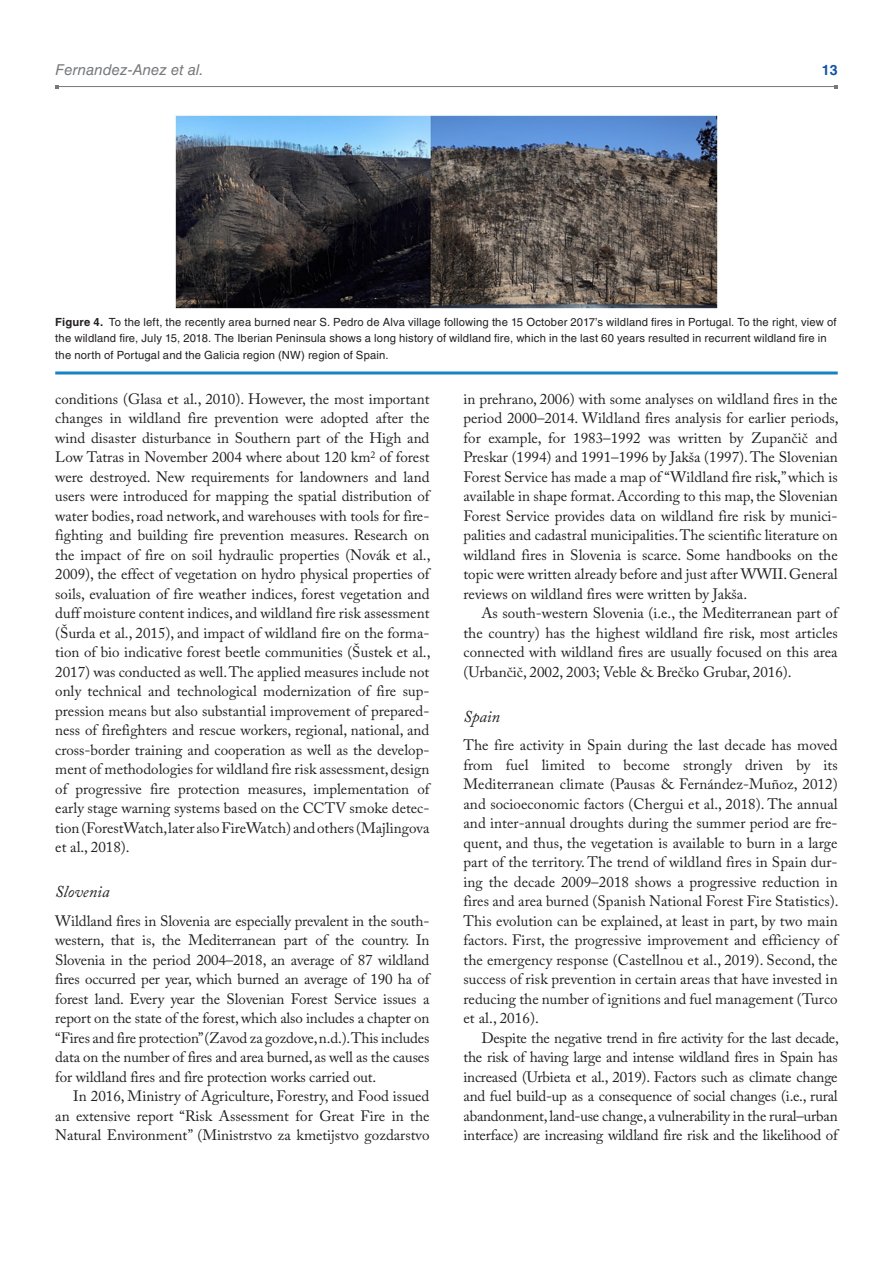
<style>
.page{position:relative;width:893px;height:1263px;background:#fff}
.page>*{position:absolute;margin:0;border:0;box-sizing:border-box;transform-origin:0 0}
.t1{font:italic 16.5px "Adobe Caslon Pro";color:#231f20}
.t2{font:15px/19.5px "Adobe Caslon Pro";color:#231f20;text-align:justify}
.t3{font:italic 15px "Helvetica LT Std";color:#76787b}
.t4{font:700 14.25px "Helvetica LT Std";color:#1055a4}
.t5{font:11.25px/16.5px "Helvetica LT Std";letter-spacing:.015em;color:#231f20}
.s1{font-weight:700}
</style>
<div class="page">
<hr style="left:57px;top:86px;width:779px;height:1px;background:#76787b">
<hr style="left:55px;top:371px;width:783px;height:3px;background:#1582c5">
<img style="left:175px;top:115px;width:543px;height:194px">
<p class="t3" style="left:55px;top:61px;width:150px">Fernandez-Anez et al.</p>
<p class="t4" style="left:822px;top:61px;width:17px">13</p>
<p class="t5" style="left:55px;top:313px;width:783px"><span class="s1">Figure 4.</span> To the left, the recently area burned near S. Pedro de Alva village following the 15 October 2017’s wildland fires in Portugal. To the right, view of the wildland fire, July 15, 2018. The Iberian Peninsula shows a long history of wildland fire, which in the last 60 years resulted in recurrent wildland fire in the north of Portugal and the Galicia region (NW) region of Spain.</p>
<p class="t2" style="left:55px;top:389px;width:377px">conditions (Glasa et al., 2010). However, the most important changes in wildland fire prevention were adopted after the wind disaster disturbance in Southern part of the High and Low Tatras in November 2004 where about 120 km<sup>2</sup> of forest were destroyed. New requirements for landowners and land users were introduced for mapping the spatial distribution of water bodies, road network, and warehouses with tools for fire&shy;fighting and building fire prevention measures. Research on the impact of fire on soil hydraulic properties (Novák et al., 2009), the effect of vegetation on hydro physical properties of soils, evaluation of fire weather indices, forest vegetation and duff moisture content indices, and wildland fire risk assessment (Šurda et al., 2015), and impact of wildland fire on the forma&shy;tion of bio indicative forest beetle communities (Šustek et al., 2017) was conducted as well. The applied measures include not only technical and technological modernization of fire sup&shy;pression means but also substantial improvement of prepared&shy;ness of firefighters and rescue workers, regional, national, and cross-border training and cooperation as well as the develop&shy;ment of methodologies for wildland fire risk assessment, design of progressive fire protection measures, implementation of early stage warning systems based on the CCTV smoke detec&shy;tion (ForestWatch, later also FireWatch) and others (Majlingova et al., 2018).</p>
<p class="t1" style="left:55px;top:882px;width:56px">Slovenia</p>
<p class="t2" style="left:55px;top:911px;width:376px">Wildland fires in Slovenia are especially prevalent in the south&shy;western, that is, the Mediterranean part of the country. In Slovenia in the period 2004–2018, an average of 87 wildland fires occurred per year, which burned an average of 190 ha of forest land. Every year the Slovenian Forest Service issues a report on the state of the forest, which also includes a chapter on “Fires and fire protection” (Zavod za gozdove, n.d.). This includes data on the number of fires and area burned, as well as the causes for wildland fires and fire protection works carried out.</p>
<p class="t2" style="left:55px;top:1086px;width:376px;text-indent:18px">In 2016, Ministry of Agriculture, Forestry, and Food issued an extensive report “Risk Assessment for Great Fire in the Natural Environment” (Ministrstvo za kmetijstvo gozdarstvo</p>
<p class="t2" style="left:463px;top:389px;width:377px">in prehrano, 2006) with some analyses on wildland fires in the period 2000–2014. Wildland fires analysis for earlier periods, for example, for 1983–1992 was written by Zupančič and Preskar (1994) and 1991–1996 by Jakša (1997). The Slovenian Forest Service has made a map of “Wildland fire risk,” which is available in shape format. According to this map, the Slovenian Forest Service provides data on wildland fire risk by munici&shy;palities and cadastral municipalities. The scientific literature on wildland fires in Slovenia is scarce. Some handbooks on the topic were written already before and just after WWII. General reviews on wildland fires were written by Jakša.</p>
<p class="t2" style="left:463px;top:603px;width:376px;text-indent:18px">As south-western Slovenia (i.e., the Mediterranean part of the country) has the highest wildland fire risk, most articles connected with wildland fires are usually focused on this area (Urbančič, 2002, 2003; Veble &amp; Brečko Grubar, 2016).</p>
<p class="t1" style="left:463px;top:706px;width:38px">Spain</p>
<p class="t2" style="left:463px;top:735px;width:377px">The fire activity in Spain during the last decade has moved from fuel limited to become strongly driven by its Mediterranean climate (Pausas &amp; Fernández-Muñoz, 2012) and socioeconomic factors (Chergui et al., 2018). The annual and inter-annual droughts during the summer period are fre&shy;quent, and thus, the vegetation is available to burn in a large part of the territory. The trend of wildland fires in Spain dur&shy;ing the decade 2009–2018 shows a progressive reduction in fires and area burned (Spanish National Forest Fire Statistics).<br>This evolution can be explained, at least in part, by two main factors. First, the progressive improvement and efficiency of the emergency response (Castellnou et al., 2019). Second, the success of risk prevention in certain areas that have invested in reducing the number of ignitions and fuel management (Turco et al., 2016).</p>
<p class="t2" style="left:463px;top:1028px;width:377px;text-indent:18px">Despite the negative trend in fire activity for the last decade, the risk of having large and intense wildland fires in Spain has increased (Urbieta et al., 2019). Factors such as climate change and fuel build-up as a consequence of social changes (i.e., rural abandonment, land-use change, a vulnerability in the rural–urban interface) are increasing wildland fire risk and the likelihood of</p>
</div>
